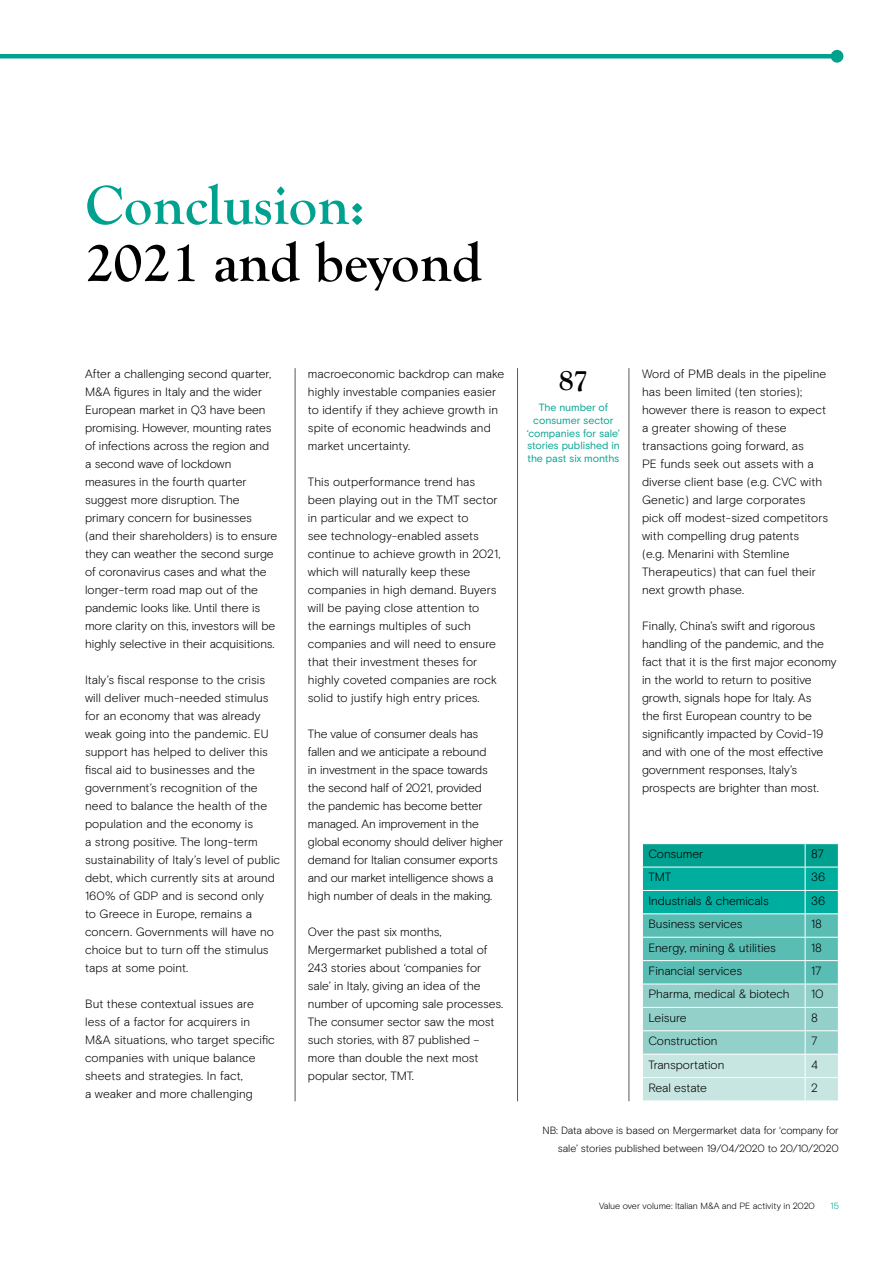
<style>
.page{position:relative;width:893px;height:1263px;background:#fff}
.page>*{position:absolute;margin:0;border:0;box-sizing:border-box;transform-origin:0 0}
.t1{font:700 57px "Goudy Old Sty";color:#000}
.t2{font:700 57px "Goudy Old Sty";color:#00a18e}
.t3{font:700 30px "Goudy Old Sty";color:#000}
.t4{font:300 12px/18px "Basis Grotesque";color:#000}
.t5{font:300 10.5px/18px "Basis Grotesque";letter-spacing:-.01em;color:#000;text-align:right}
.t6{font:10.5px/12.8px "Basis Grotesque";letter-spacing:-.005em;color:#00a18e;text-align:center}
.t7{font:300 9px "Basis Grotesque";letter-spacing:-.01em;color:#000}
.t8{font:300 9px "Basis Grotesque";color:#00a18e}
</style>
<div class="page">
<div style="left:831px;top:50px;width:12px;height:13px;background:#00a18e;border-radius:50%"></div>
<div style="left:0;top:54px;width:839px;height:5px;background:#00a18e"></div>
<hr style="left:517px;top:368px;width:1px;height:733px;background:#58595b">
<hr style="left:629px;top:368px;width:1px;height:733px;background:#58595b">
<hr style="left:295px;top:368px;width:1px;height:733px;background:#58595b">
<svg style="left:642px;top:844px;width:197px;height:257px;background:#6dc7be"></svg>
<hr style="left:805px;top:1100px;width:34px;height:1px;background:#fff">
<h1 class="t2" style="left:85px;top:173px;width:281px">Conclusion:</h1>
<h1 class="t1" style="left:85px;top:230px;width:398px">2021 and beyond</h1>
<p class="t4" style="left:85px;top:365px;width:194px">After a challenging second quarter, M&amp;A figures in Italy and the wider European market in Q3 have been promising. However, mounting rates of infections across the region and a second wave of lockdown measures in the fourth quarter suggest more disruption. The primary concern for businesses (and their shareholders) is to ensure they can weather the second surge of coronavirus cases and what the longer-term road map out of the pandemic looks like. Until there is more clarity on this, investors will be highly selective in their acquisitions.</p>
<p class="t4" style="left:85px;top:671px;width:197px">Italy’s fiscal response to the crisis will deliver much-needed stimulus for an economy that was already weak going into the pandemic. EU support has helped to deliver this fiscal aid to businesses and the government’s recognition of the need to balance the health of the population and the economy is<br>a strong positive. The long-term sustainability of Italy’s level of public debt, which currently sits at around<br>160% of GDP and is second only<br>to Greece in Europe, remains a concern. Governments will have no choice but to turn off the stimulus taps at some point.</p>
<p class="t4" style="left:85px;top:995px;width:191px">But these contextual issues are less of a factor for acquirers in<br>M&amp;A situations, who target specific companies with unique balance sheets and strategies. In fact,<br>a weaker and more challenging</p>
<p class="t4" style="left:308px;top:365px;width:198px">macroeconomic backdrop can make highly investable companies easier to identify if they achieve growth in spite of economic headwinds and market uncertainty.</p>
<p class="t4" style="left:308px;top:473px;width:194px">This outperformance trend has been playing out in the TMT sector in particular and we expect to<br>see technology-enabled assets continue to achieve growth in 2021, which will naturally keep these companies in high demand. Buyers will be paying close attention to<br>the earnings multiples of such companies and will need to ensure that their investment theses for highly coveted companies are rock solid to justify high entry prices.</p>
<p class="t4" style="left:308px;top:725px;width:197px">The value of consumer deals has fallen and we anticipate a rebound<br>in investment in the space towards the second half of 2021, provided<br>the pandemic has become better managed. An improvement in the global economy should deliver higher demand for Italian consumer exports and our market intelligence shows a high number of deals in the making.</p>
<p class="t4" style="left:308px;top:923px;width:197px">Over the past six months,<br>Mergermarket published a total of<br>243 stories about ‘companies for sale’ in Italy, giving an idea of the number of upcoming sale processes.<br>The consumer sector saw the most such stories, with 87 published – more than double the next most popular sector, TMT.</p>
<h2 class="t3" style="left:559px;top:363px;width:31px">87</h2>
<p class="t6" style="left:527px;top:401px;width:95px">The number of consumer sector ‘companies for sale’ stories published in the past six months</p>
<p class="t4" style="left:642px;top:365px;width:188px">Word of PMB deals in the pipeline has been limited (ten stories); however there is reason to expect a greater showing of these transactions going forward, as<br>PE funds seek out assets with a diverse client base (e.g. CVC with<br>Genetic) and large corporates pick off modest-sized competitors with compelling drug patents<br>(e.g. Menarini with Stemline<br>Therapeutics) that can fuel their next growth phase.</p>
<p class="t4" style="left:642px;top:617px;width:196px">Finally, China’s swift and rigorous handling of the pandemic, and the fact that it is the first major economy in the world to return to positive growth, signals hope for Italy. As<br>the first European country to be significantly impacted by Covid-19 and with one of the most effective government responses, Italy’s prospects are brighter than most.</p>
<p class="t4" style="left:648px;top:845px;width:56px">Consumer</p>
<p class="t4" style="left:811px;top:845px;width:14px">87</p>
<p class="t4" style="left:648px;top:868px;width:24px">TMT</p>
<p class="t4" style="left:811px;top:868px;width:16px">36</p>
<p class="t4" style="left:648px;top:891px;width:122px">Industrials &amp; chemicals</p>
<p class="t4" style="left:811px;top:891px;width:16px">36</p>
<p class="t4" style="left:648px;top:915px;width:95px">Business services</p>
<p class="t4" style="left:811px;top:915px;width:12px">18</p>
<p class="t4" style="left:648px;top:938px;width:129px">Energy, mining &amp; utilities</p>
<p class="t4" style="left:811px;top:938px;width:12px">18</p>
<p class="t4" style="left:648px;top:962px;width:95px">Financial services</p>
<p class="t4" style="left:811px;top:962px;width:12px">17</p>
<p class="t4" style="left:648px;top:985px;width:143px">Pharma, medical &amp; biotech</p>
<p class="t4" style="left:811px;top:985px;width:14px">10</p>
<p class="t4" style="left:648px;top:1008px;width:40px">Leisure</p>
<p class="t4" style="left:811px;top:1008px;width:8px">8</p>
<p class="t4" style="left:648px;top:1032px;width:71px">Construction</p>
<p class="t4" style="left:811px;top:1032px;width:8px">7</p>
<p class="t4" style="left:648px;top:1055px;width:77px">Transportation</p>
<p class="t4" style="left:811px;top:1055px;width:8px">4</p>
<p class="t4" style="left:648px;top:1079px;width:60px">Real estate</p>
<p class="t4" style="left:811px;top:1079px;width:8px">2</p>
<p class="t5" style="left:543px;top:1121px;width:298px">NB: Data above is based on Mergermarket data for ‘company for sale’ stories published between 19/04/2020 to 20/10/2020</p>
<p class="t7" style="left:599px;top:1200px;width:217px">Value over volume: Italian M&amp;A and PE activity in 2020</p>
<p class="t8" style="left:831px;top:1200px;width:10px">15</p>
</div>
